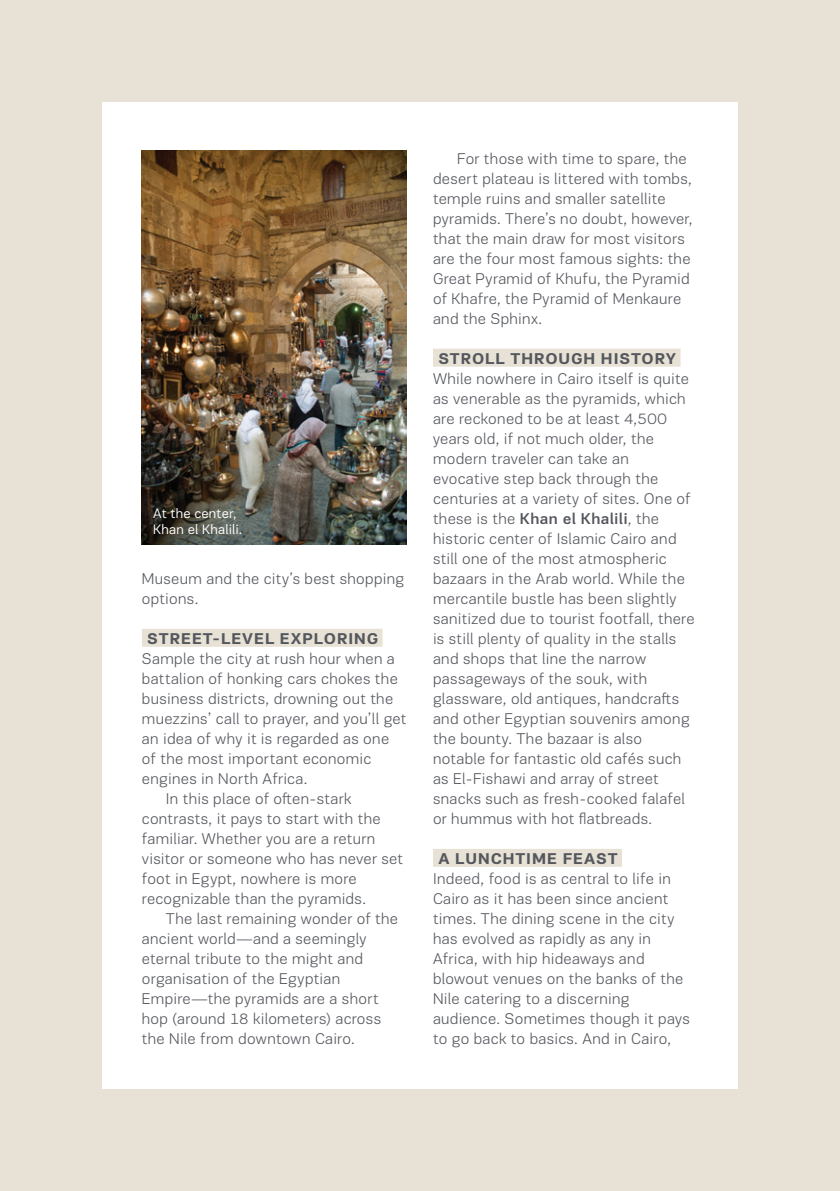
<style>
.page{position:relative;width:840px;height:1191px;background:#fff}
.page>*{position:absolute;margin:0;border:0;box-sizing:border-box;transform-origin:0 0}
.t1{font:300 16px/20px "PF Encore Sans Pro";letter-spacing:.02em;color:#54575d}
.t2{font:700 16px "PF Encore Sans Pro";letter-spacing:.06em;color:#54575d}
.t3{font:14px/16px "PF Encore Sans Pro";letter-spacing:.015em;color:#fff}
.s1{font-weight:700}
.s2{font-weight:500}
</style>
<div class="page">
<div style="left:0;top:0;width:839px;height:1191px;background:#e7e2d5"></div>
<hr style="left:839px;top:0;width:1px;height:1191px;background:#e7e2d5">
<div style="left:102px;top:102px;width:635px;height:987px;background:#fff"></div>
<div style="left:142px;top:629px;width:240px;height:18px;background:#e7e2d5"></div>
<div style="left:433px;top:349px;width:247px;height:18px;background:#e7e2d5"></div>
<div style="left:433px;top:849px;width:188px;height:18px;background:#e7e2d5"></div>
<img style="left:142px;top:150px;width:265px;height:394px">
<p class="t3" style="left:153px;top:505px;width:91px">At the center,<br>Khan el Khalili.</p>
<p class="t1" style="left:142px;top:568px;width:264px">Museum and the city’s best shopping options.</p>
<p class="t2" style="left:147px;top:628px;width:232px">STREET-LEVEL EXPLORING</p>
<p class="t1" style="left:142px;top:648px;width:254px">Sample the city at rush hour when a</p>
<p class="t1" style="left:142px;top:668px;width:257px">battalion of honking cars chokes the</p>
<p class="t1" style="left:142px;top:688px;width:253px">business districts, drowning out the</p>
<p class="t1" style="left:142px;top:708px;width:266px">muezzins’ call to prayer, and you’ll get</p>
<p class="t1" style="left:142px;top:728px;width:249px">an idea of why it is regarded as one</p>
<p class="t1" style="left:142px;top:748px;width:231px">of the most important economic</p>
<p class="t1" style="left:142px;top:768px;width:167px">engines in North Africa.</p>
<p class="t1" style="left:166px;top:788px;width:187px">In this place of often-stark</p>
<p class="t1" style="left:142px;top:808px;width:240px">contrasts, it pays to start with the</p>
<p class="t1" style="left:142px;top:828px;width:235px">familiar. Whether you are a return</p>
<p class="t1" style="left:142px;top:848px;width:262px">visitor or someone who has never set</p>
<p class="t1" style="left:142px;top:868px;width:216px">foot in Egypt, nowhere is more</p>
<p class="t1" style="left:142px;top:888px;width:225px">recognizable than the pyramids.</p>
<p class="t1" style="left:166px;top:908px;width:233px">The last remaining wonder of the</p>
<p class="t1" style="left:142px;top:928px;width:226px">ancient world—and a seemingly</p>
<p class="t1" style="left:142px;top:948px;width:222px">eternal tribute to the might and</p>
<p class="t1" style="left:142px;top:968px;width:200px">organisation of the Egyptian</p>
<p class="t1" style="left:142px;top:988px;width:238px">Empire—the pyramids are a short</p>
<p class="t1" style="left:142px;top:1008px;width:240px">hop (around 18 kilometers) across</p>
<p class="t1" style="left:142px;top:1028px;width:214px">the Nile from downtown Cairo.</p>
<p class="t1" style="left:433px;top:148px;width:261px;text-indent:24px">For those with time to spare, the desert plateau is littered with tombs, temple ruins and smaller satellite pyramids. There’s no doubt, however, that the main draw for most visitors are the four most famous sights: the Great Pyramid of Khufu, the Pyramid of Khafre, the Pyramid of Menkaure and the Sphinx.</p>
<p class="t1" style="left:433px;top:348px;width:263px;text-indent:5px"><span class="s1">STROLL THROUGH HISTORY </span>While nowhere in Cairo itself is quite as venerable as the pyramids, which are reckoned to be at least 4,500 years old, if not much older, the modern traveler can take an evocative step back through the centuries at a variety of sites. One of these is the <span class="s2">Khan el Khalili</span>, the historic center of Islamic Cairo and still one of the most atmospheric bazaars in the Arab world. While the mercantile bustle has been slightly sanitized due to tourist footfall, there is still plenty of quality in the stalls and shops that line the narrow passageways of the souk, with glassware, old antiques, handcrafts and other Egyptian souvenirs among the bounty. The bazaar is also notable for fantastic old cafés such as El-Fishawi and array of street snacks such as fresh-cooked falafel or hummus with hot flatbreads.</p>
<p class="t1" style="left:433px;top:848px;width:258px;text-indent:5px"><span class="s1">A LUNCHTIME FEAST<br></span>Indeed, food is as central to life in<br>Cairo as it has been since ancient times. The dining scene in the city has evolved as rapidly as any in<br>Africa, with hip hideaways and blowout venues on the banks of the<br>Nile catering to a discerning audience. Sometimes though it pays to go back to basics. And in Cairo,</p>
</div>
